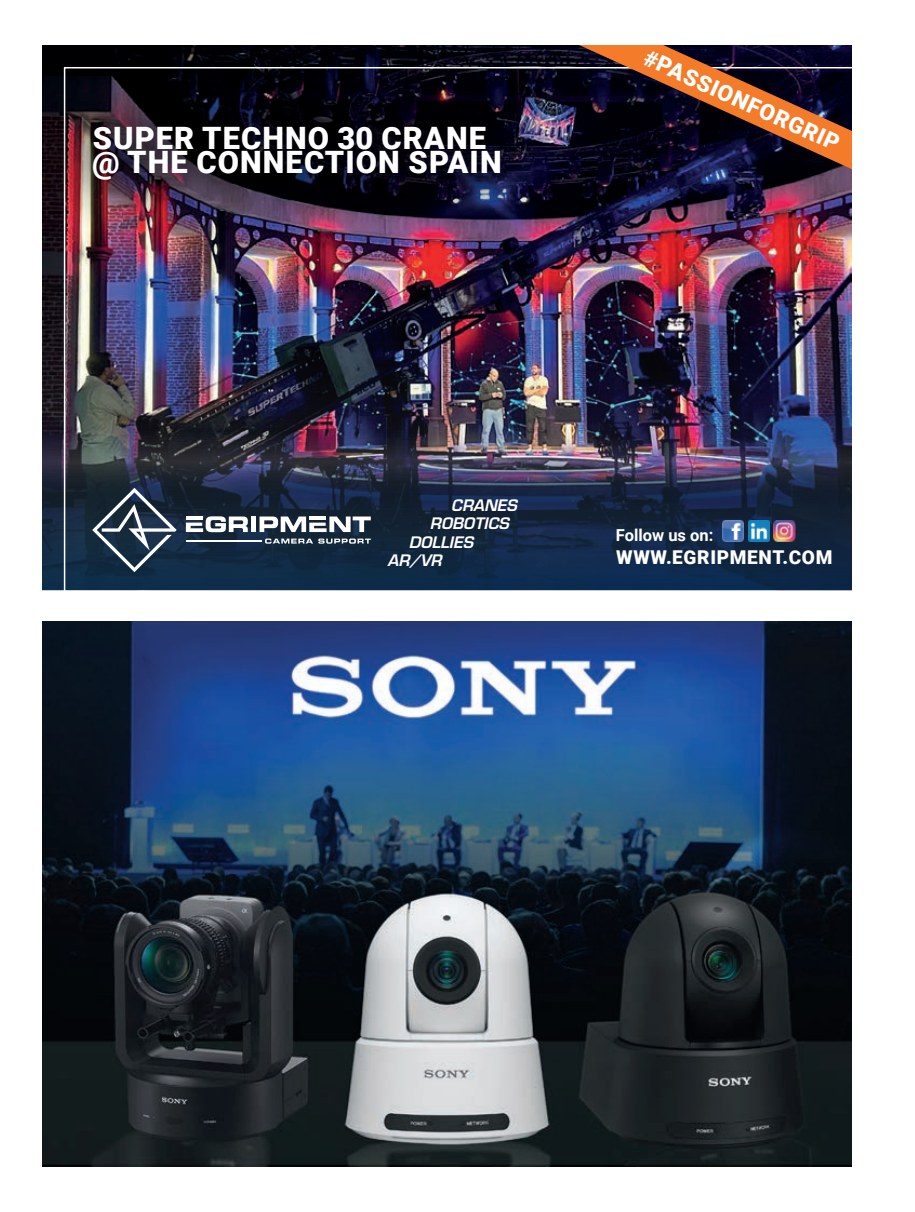
<style>
.page{position:relative;width:915px;height:1212px;background:#fff}
.page>*{position:absolute;margin:0;border:0;box-sizing:border-box;transform-origin:0 0}
.t1{font:900 30.9px/24.8px "Roboto";letter-spacing:.035em;color:#fff}
.t2{font:900 22.5px "Roboto";color:#fff}
.t3{font:900 19.05px "Roboto";letter-spacing:.035em;color:#fff}
.t4{font:700 16.5px "Roboto";color:#fff}
.t5{font:italic 600 15.45px "Eurostile LT Std";color:#fff}
</style>
<div class="page">
<img style="left:43px;top:46px;width:484px;height:415px">
<svg style="left:43px;top:461px;width:21px;height:129px;background:#192a40"></svg>
<img style="left:64px;top:220px;width:786px;height:370px">
<img style="left:527px;top:46px;width:323px;height:174px">
<img style="left:772px;top:521px;width:24px;height:20px">
<img style="left:721px;top:520px;width:21px;height:21px">
<img style="left:748px;top:520px;width:21px;height:21px">
<div style="left:43px;top:67px;width:514px;height:170px;background:#231f20;opacity:.65"></div>
<img style="left:43px;top:622px;width:807px;height:544px">
<p class="t1" style="left:92px;top:124px;width:411px">SUPER TECHNO 30 CRANE @ THE CONNECTION SPAIN</p>
<p class="t2" style="left:652px;top:41px;width:213px;rotate:25deg">#PASSIONFORGRIP</p>
<p class="t5" style="left:451px;top:495px;width:67px">CRANES</p>
<p class="t5" style="left:430px;top:514px;width:80px">ROBOTICS</p>
<p class="t5" style="left:408px;top:532px;width:66px">DOLLIES</p>
<p class="t5" style="left:387px;top:551px;width:56px">AR/VR</p>
<p class="t3" style="left:616px;top:544px;width:218px">WWW.EGRIPMENT.COM</p>
<p class="t4" style="left:615px;top:524px;width:99px">Follow us on:</p>
</div>
